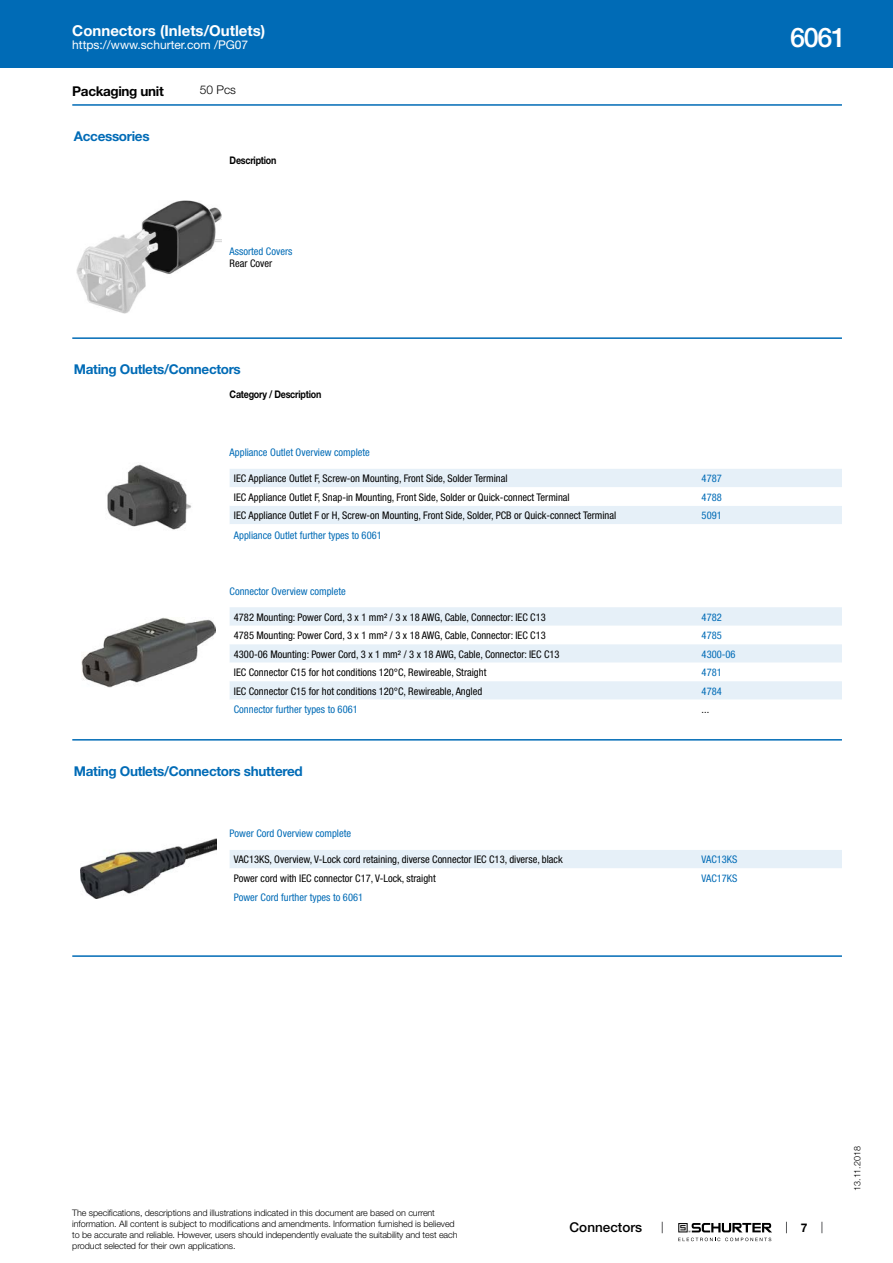
<style>
.page{position:relative;width:893px;height:1263px;background:#fff}
.page>*{position:absolute;margin:0;border:0;box-sizing:border-box;transform-origin:0 0}
.t1{font:500 27px "Helvetica Neue LT";color:#fff}
.t2{font:700 15px "Helvetica Neue LT";color:#fff}
.t3{font:700 13.5px "Helvetica Neue LT";letter-spacing:-.025em;color:#006bb6}
.t4{font:700 13.5px "Helvetica Neue LT";letter-spacing:-.025em;color:#000}
.t5{font:500 13.5px "Helvetica Neue LT";color:#000}
.t6{font:12px "Helvetica Neue LT";color:#fff}
.t7{font:300 12px "Helvetica Neue LT";color:#000}
.t8{font:700 12px "Helvetica Neue LT";color:#000}
.t9{font:condensed 10.5px "Helvetica Neue LT";color:#000}
.t10{font:condensed 10.5px "Helvetica Neue LT";color:#006bb6}
.t11{font:700 10.5px "Helvetica Neue LT";letter-spacing:-.025em;color:#000;scale:.85 1}
.t12{font:300 9px/10.8px "Helvetica Neue LT";letter-spacing:-.01em;color:#000}
</style>
<div class="page">
<svg style="left:678px;top:1223px;width:94px;height:18px"></svg>
<div style="left:0;top:0;width:893px;height:68px;background:#006bb6"></div>
<hr style="left:72px;top:104px;width:770px;height:2px;background:#006bb6">
<img style="left:77px;top:200px;width:144px;height:114px">
<hr style="left:72px;top:337px;width:770px;height:2px;background:#006bb6">
<img style="left:107px;top:464px;width:85px;height:66px">
<svg style="left:230px;top:469px;width:612px;height:55px"></svg>
<img style="left:82px;top:617px;width:134px;height:70px">
<div style="left:230px;top:607px;width:612px;height:19px;background:#e6f0f8"></div>
<svg style="left:230px;top:644px;width:612px;height:56px;fill:#e6f0f8"></svg>
<hr style="left:72px;top:739px;width:770px;height:1px;background:#006bb6">
<img style="left:81px;top:838px;width:136px;height:60px">
<div style="left:230px;top:850px;width:612px;height:18px;background:#e6f0f8"></div>
<hr style="left:72px;top:955px;width:770px;height:2px;background:#006bb6">
<h2 class="t2" style="left:72px;top:21px;width:195px">Connectors (Inlets/Outlets)</h2>
<p class="t6" style="left:72px;top:38px;width:178px">https://www.schurter.com /PG07</p>
<p class="t4" style="left:72px;top:82px;width:93px">Packaging unit</p>
<p class="t7" style="left:200px;top:83px;width:38px">50 Pcs</p>
<p class="t3" style="left:74px;top:128px;width:77px">Accessories</p>
<p class="t11" style="left:230px;top:154px;width:57px">Description</p>
<p class="t10" style="left:230px;top:245px;width:64px">Assorted Covers</p>
<p class="t9" style="left:230px;top:258px;width:44px">Rear Cover</p>
<p class="t3" style="left:74px;top:361px;width:168px">Mating Outlets/Connectors</p>
<p class="t11" style="left:230px;top:387px;width:109px">Category / Description</p>
<p class="t10" style="left:230px;top:446px;width:142px">Appliance Outlet Overview complete</p>
<p class="t9" style="left:234px;top:472px;width:275px">IEC Appliance Outlet F, Screw-on Mounting, Front Side, Solder Terminal</p>
<p class="t10" style="left:702px;top:472px;width:22px">4787</p>
<p class="t9" style="left:234px;top:491px;width:337px">IEC Appliance Outlet F, Snap-in Mounting, Front Side, Solder or Quick-connect Terminal</p>
<p class="t10" style="left:702px;top:491px;width:22px">4788</p>
<p class="t9" style="left:234px;top:509px;width:384px">IEC Appliance Outlet F or H, Screw-on Mounting, Front Side, Solder, PCB or Quick-connect Terminal</p>
<p class="t10" style="left:702px;top:509px;width:22px">5091</p>
<p class="t10" style="left:234px;top:529px;width:149px">Appliance Outlet further types to 6061</p>
<p class="t10" style="left:230px;top:585px;width:118px">Connector Overview complete</p>
<p class="t9" style="left:234px;top:611px;width:313px">4782 Mounting: Power Cord, 3 x 1 mm² / 3 x 18 AWG, Cable, Connector: IEC C13</p>
<p class="t10" style="left:702px;top:611px;width:22px">4782</p>
<p class="t9" style="left:234px;top:629px;width:313px">4785 Mounting: Power Cord, 3 x 1 mm² / 3 x 18 AWG, Cable, Connector: IEC C13</p>
<p class="t10" style="left:702px;top:629px;width:22px">4785</p>
<p class="t9" style="left:234px;top:648px;width:327px">4300-06 Mounting: Power Cord, 3 x 1 mm² / 3 x 18 AWG, Cable, Connector: IEC C13</p>
<p class="t10" style="left:702px;top:648px;width:35px">4300-06</p>
<p class="t9" style="left:234px;top:666px;width:254px">IEC Connector C15 for hot conditions 120°C, Rewireable, Straight</p>
<p class="t10" style="left:702px;top:666px;width:22px">4781</p>
<p class="t9" style="left:234px;top:685px;width:250px">IEC Connector C15 for hot conditions 120°C, Rewireable, Angled</p>
<p class="t10" style="left:702px;top:685px;width:22px">4784</p>
<p class="t10" style="left:234px;top:703px;width:125px">Connector further types to 6061</p>
<p class="t9" style="left:702px;top:703px;width:9px">...</p>
<p class="t3" style="left:74px;top:763px;width:230px">Mating Outlets/Connectors shuttered</p>
<p class="t10" style="left:230px;top:827px;width:123px">Power Cord Overview complete</p>
<p class="t9" style="left:234px;top:853px;width:330px">VAC13KS, Overview, V-Lock cord retaining, diverse Connector IEC C13, diverse, black</p>
<p class="t10" style="left:702px;top:853px;width:37px">VAC13KS</p>
<p class="t9" style="left:234px;top:872px;width:203px">Power cord with IEC connector C17, V-Lock, straight</p>
<p class="t10" style="left:702px;top:872px;width:37px">VAC17KS</p>
<p class="t10" style="left:234px;top:892px;width:131px">Power Cord further types to 6061</p>
<h1 class="t1" style="left:790px;top:21px;width:57px">6061</h1>
<p class="t12" style="left:72px;top:1207px;width:387px">The specifications, descriptions and illustrations indicated in this document are based on current information. All content is subject to modifications and amendments. Information furnished is believed to be accurate and reliable. However, users should independently evaluate the suitability and test each product selected for their own applications.</p>
<p class="t5" style="left:570px;top:1219px;width:74px">Connectors</p>
<p class="t8" style="left:801px;top:1220px;width:8px">7</p>
<p class="t12" style="left:852px;top:1191px;width:46px;rotate:-90deg">13.11.2018</p>
</div>
